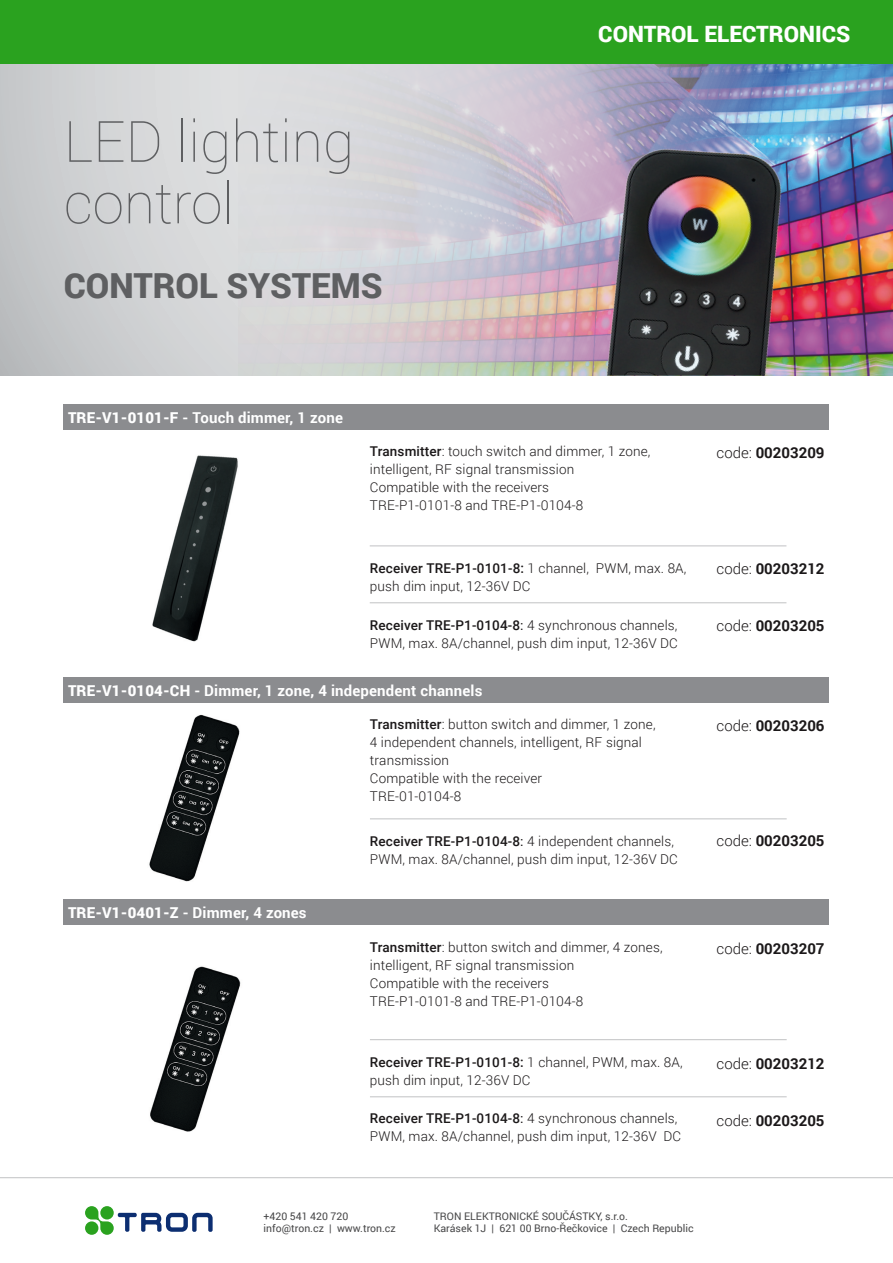
<style>
.page{position:relative;width:893px;height:1263px;background:#fff}
.page>*{position:absolute;margin:0;border:0;box-sizing:border-box;transform-origin:0 0}
.t1{font:100 57px/61.5px "Roboto";color:#5e5f61}
.t2{font:900 34.5px "Roboto";color:#5e5f61}
.t3{font:900 22.5px "Roboto";color:#fff}
.t4{font:700 15px "Roboto";letter-spacing:.01em;color:#fff}
.t5{font:700 15px "Roboto";color:#1b1819}
.t6{font:300 13.5px/18px "Roboto";letter-spacing:.01em;color:#1b1819}
.t7{font:10.5px/12.6px "Roboto";color:#474748}
.s1{font-weight:900}
.s2{font-weight:500}
.s3{font-weight:400}
.s4{font-weight:300}
</style>
<div class="page">
<svg style="left:0;top:64px;width:238px;height:312px;background:#cfd1d2"></svg>
<img style="left:238px;top:64px;width:655px;height:312px">
<img style="left:574px;top:132px;width:234px;height:244px">
<div style="left:0;top:0;width:893px;height:64px;background:#2aa21f"></div>
<svg style="left:85px;top:1206px;width:128px;height:29px"></svg>
<hr style="left:0;top:1177px;width:893px;height:1px;background:#c1c2c4">
<div style="left:64px;top:404px;width:765px;height:25px;background:#8b8c8f"></div>
<hr style="left:370px;top:546px;width:416px;height:1px;background:#c1c2c4">
<hr style="left:370px;top:602px;width:416px;height:1px;background:#c1c2c4">
<img style="left:149px;top:715px;width:91px;height:166px">
<img style="left:150px;top:966px;width:91px;height:165px">
<img style="left:152px;top:455px;width:86px;height:187px">
<div style="left:64px;top:677px;width:765px;height:25px;background:#8b8c8f"></div>
<hr style="left:370px;top:819px;width:417px;height:1px;background:#c1c2c4">
<div style="left:64px;top:899px;width:765px;height:26px;background:#8b8c8f"></div>
<hr style="left:370px;top:1039px;width:417px;height:1px;background:#c1c2c4">
<hr style="left:370px;top:1096px;width:417px;height:1px;background:#c1c2c4">
<h1 class="t1" style="left:64px;top:109px;width:292px">LED lighting control</h1>
<h2 class="t2" style="left:64px;top:262px;width:320px">CONTROL SYSTEMS</h2>
<p class="t4" style="left:68px;top:407px;width:276px"><span class="s1">TRE-V1-0101-F</span> - Touch dimmer, 1 zone</p>
<h3 class="t3" style="left:598px;top:18px;width:254px">CONTROL ELECTRONICS</h3>
<p class="t6" style="left:370px;top:442px;width:282px"><span class="s2">Transmitter</span>: touch switch and dimmer, 1 zone, intelligent, RF signal transmission<br>Compatible with the receivers<br>TRE-P1-0101-8 and TRE-P1-0104-8</p>
<p class="t6" style="left:370px;top:558px;width:318px"><span class="s2">Receiver TRE-P1-0101-8:</span> 1 channel, PWM, max. 8A, push dim input, 12-36V DC</p>
<p class="t6" style="left:370px;top:616px;width:309px"><span class="s2">Receiver TRE-P1-0104-8</span><span class="s3">:</span> 4 synchronous channels,<br>PWM, max. 8A/channel, push dim input, 12-36V DC</p>
<p class="t4" style="left:68px;top:680px;width:416px"><span class="s1">TRE-V1-0104-CH</span> - Dimmer, 1 zone, 4 independent channels</p>
<p class="t6" style="left:370px;top:715px;width:287px"><span class="s2">Transmitter</span>: button switch and dimmer, 1 zone,<br>4 independent channels, intelligent, RF signal transmission<br>Compatible with the receiver<br>TRE-01-0104-8</p>
<p class="t4" style="left:68px;top:902px;width:240px"><span class="s1">TRE-V1-0401-Z</span> - Dimmer, 4 zones</p>
<p class="t6" style="left:370px;top:831px;width:309px"><span class="s2">Receiver TRE-P1-0104-8</span><span class="s3">:</span> 4 independent channels,<br>PWM, max. 8A/channel, push dim input, 12-36V DC</p>
<p class="t6" style="left:370px;top:937px;width:294px"><span class="s2">Transmitter</span>: button switch and dimmer, 4 zones, intelligent, RF signal transmission<br>Compatible with the receivers<br>TRE-P1-0101-8 and TRE-P1-0104-8</p>
<p class="t6" style="left:370px;top:1052px;width:314px"><span class="s2">Receiver TRE-P1-0101-8:</span> 1 channel, PWM, max. 8A, push dim input, 12-36V DC</p>
<p class="t6" style="left:370px;top:1109px;width:313px"><span class="s2">Receiver TRE-P1-0104-8</span><span class="s3">:</span> 4 synchronous channels,<br>PWM, max. 8A/channel, push dim input, 12-36V DC</p>
<p class="t5" style="left:716px;top:442px;width:109px"><span class="s4">code:</span> 00203209</p>
<p class="t5" style="left:716px;top:558px;width:109px"><span class="s4">code:</span> 00203212</p>
<p class="t5" style="left:716px;top:615px;width:109px"><span class="s4">code:</span> 00203205</p>
<p class="t5" style="left:716px;top:715px;width:109px"><span class="s4">code:</span> 00203206</p>
<p class="t5" style="left:716px;top:830px;width:109px"><span class="s4">code:</span> 00203205</p>
<p class="t5" style="left:716px;top:938px;width:109px"><span class="s4">code:</span> 00203207</p>
<p class="t5" style="left:716px;top:1053px;width:109px"><span class="s4">code:</span> 00203212</p>
<p class="t5" style="left:716px;top:1110px;width:109px"><span class="s4">code:</span> 00203205</p>
<p class="t7" style="left:264px;top:1209px;width:134px">+420 541 420 720 info@tron.cz | www.tron.cz</p>
<p class="t7" style="left:434px;top:1209px;width:261px">TRON ELEKTRONICKÉ SOUČÁSTKY, s.r.o.<br>Karásek 1J | 621 00 Brno-Řečkovice | Czech Republic</p>
</div>
